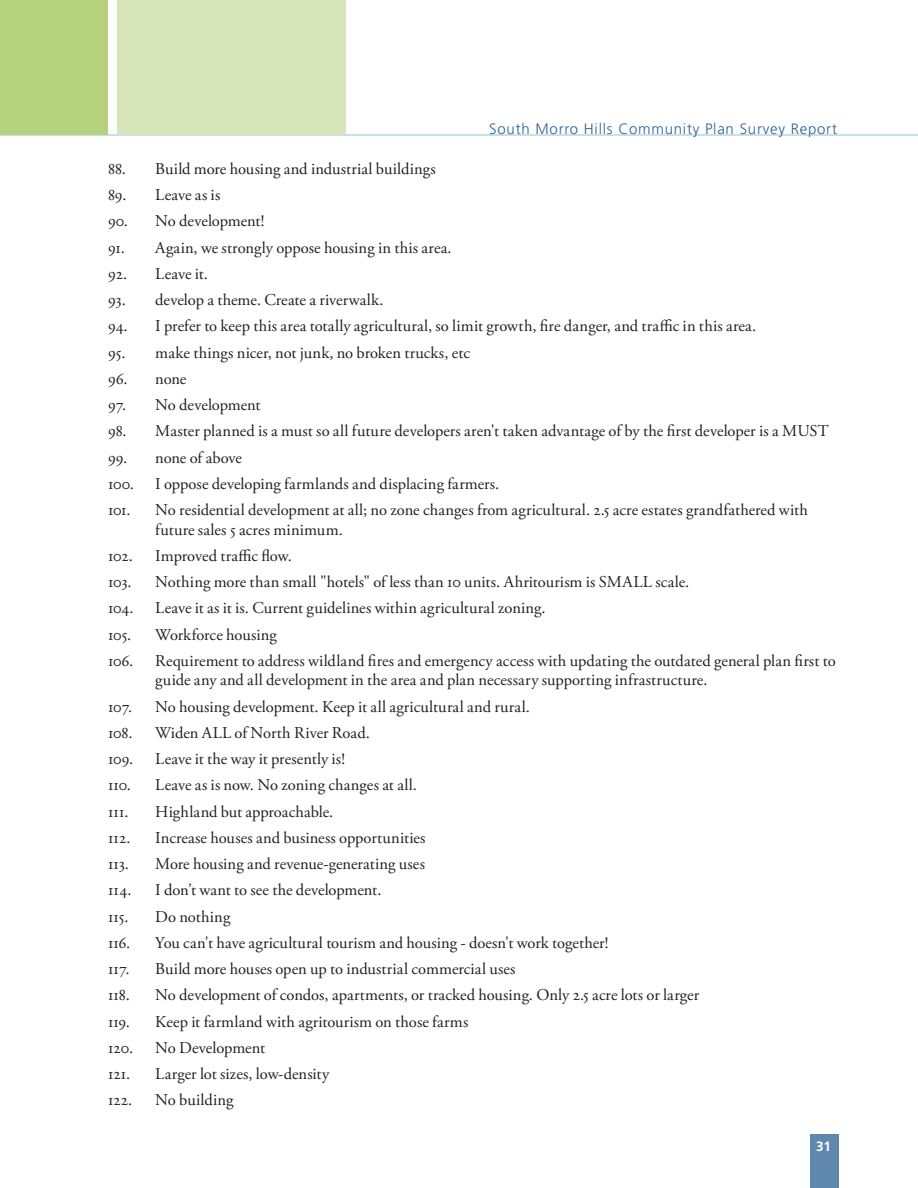
<style>
.page{position:relative;width:918px;height:1188px;background:#fff}
.page>*{position:absolute;margin:0;border:0;box-sizing:border-box;transform-origin:0 0}
.t1{font:16.5px/19.5px "Adobe Garamond Pro";letter-spacing:.005em;color:#231f20}
.t2{font:300 15px "Frutiger LT Std";letter-spacing:.05em;color:#2b6194}
.t3{font:700 13.5px "Frutiger LT Std";color:#fff}
</style>
<div class="page">
<div style="left:810px;top:1134px;width:28px;height:54px;background:#6088ae"></div>
<hr style="left:0;top:135px;width:918px;height:1px;background:#8ec5dc">
<div style="left:0;top:0;width:108px;height:135px;background:#b5d17c"></div>
<div style="left:117px;top:0;width:229px;height:135px;background:#d7e5ba"></div>
<p class="t2" style="left:489px;top:120px;width:349px">South Morro Hills Community Plan Survey Report</p>
<p class="t1" style="left:108px;top:160px;width:329px">88. Build more housing and industrial buildings</p>
<p class="t1" style="left:108px;top:186px;width:114px">89. Leave as is</p>
<p class="t1" style="left:108px;top:212px;width:158px">90. No development!</p>
<p class="t1" style="left:108px;top:238px;width:345px">91. Again, we strongly oppose housing in this area.</p>
<p class="t1" style="left:108px;top:265px;width:102px">92. Leave it.</p>
<p class="t1" style="left:108px;top:291px;width:277px">93. develop a theme. Create a riverwalk.</p>
<p class="t1" style="left:108px;top:317px;width:650px">94. I prefer to keep this area totally agricultural, so limit growth, fire danger, and traffic in this area.</p>
<p class="t1" style="left:108px;top:343px;width:364px">95. make things nicer, not junk, no broken trucks, etc</p>
<p class="t1" style="left:108px;top:370px;width:80px">96. none</p>
<p class="t1" style="left:108px;top:396px;width:154px">97. No development</p>
<p class="t1" style="left:108px;top:422px;width:722px">98. Master planned is a must so all future developers aren't taken advantage of by the first developer is a MUST</p>
<p class="t1" style="left:108px;top:448px;width:136px">99. none of above</p>
<p class="t1" style="left:108px;top:475px;width:27px">100.</p>
<p class="t1" style="left:155px;top:475px;width:346px">I oppose developing farmlands and displacing farmers.</p>
<p class="t1" style="left:108px;top:501px;width:24px">101.</p>
<p class="t1" style="left:155px;top:501px;width:654px">No residential development at all; no zone changes from agricultural. 2.5 acre estates grandfathered with future sales 5 acres minimum.</p>
<p class="t1" style="left:108px;top:547px;width:26px">102.</p>
<p class="t1" style="left:155px;top:547px;width:138px">Improved traffic flow.</p>
<p class="t1" style="left:108px;top:573px;width:25px">103.</p>
<p class="t1" style="left:155px;top:573px;width:536px">Nothing more than small "hotels" of less than 10 units. Ahritourism is SMALL scale.</p>
<p class="t1" style="left:108px;top:599px;width:27px">104.</p>
<p class="t1" style="left:155px;top:599px;width:392px">Leave it as it is. Current guidelines within agricultural zoning.</p>
<p class="t1" style="left:108px;top:625px;width:25px">105.</p>
<p class="t1" style="left:155px;top:625px;width:123px">Workforce housing</p>
<p class="t1" style="left:108px;top:652px;width:27px">106.</p>
<p class="t1" style="left:155px;top:652px;width:682px">Requirement to address wildland fires and emergency access with updating the outdated general plan first to guide any and all development in the area and plan necessary supporting infrastructure.</p>
<p class="t1" style="left:108px;top:697px;width:26px">107.</p>
<p class="t1" style="left:155px;top:697px;width:376px">No housing development. Keep it all agricultural and rural.</p>
<p class="t1" style="left:108px;top:724px;width:26px">108.</p>
<p class="t1" style="left:155px;top:724px;width:216px">Widen ALL of North River Road.</p>
<p class="t1" style="left:108px;top:750px;width:27px">109.</p>
<p class="t1" style="left:155px;top:750px;width:191px">Leave it the way it presently is!</p>
<p class="t1" style="left:108px;top:776px;width:24px">110.</p>
<p class="t1" style="left:155px;top:776px;width:263px">Leave as is now. No zoning changes at all.</p>
<p class="t1" style="left:108px;top:802px;width:22px">111.</p>
<p class="t1" style="left:155px;top:802px;width:180px">Highland but approachable.</p>
<p class="t1" style="left:108px;top:829px;width:24px">112.</p>
<p class="t1" style="left:155px;top:829px;width:272px">Increase houses and business opportunities</p>
<p class="t1" style="left:108px;top:855px;width:23px">113.</p>
<p class="t1" style="left:155px;top:855px;width:271px">More housing and revenue-generating uses</p>
<p class="t1" style="left:108px;top:881px;width:25px">114.</p>
<p class="t1" style="left:155px;top:881px;width:228px">I don’t want to see the development.</p>
<p class="t1" style="left:108px;top:907px;width:22px">115.</p>
<p class="t1" style="left:155px;top:907px;width:77px">Do nothing</p>
<p class="t1" style="left:108px;top:934px;width:24px">116.</p>
<p class="t1" style="left:155px;top:934px;width:455px">You can't have agricultural tourism and housing - doesn't work together!</p>
<p class="t1" style="left:108px;top:960px;width:23px">117.</p>
<p class="t1" style="left:155px;top:960px;width:362px">Build more houses open up to industrial commercial uses</p>
<p class="t1" style="left:108px;top:986px;width:23px">118.</p>
<p class="t1" style="left:155px;top:986px;width:546px">No development of condos, apartments, or tracked housing. Only 2.5 acre lots or larger</p>
<p class="t1" style="left:108px;top:1012px;width:24px">119.</p>
<p class="t1" style="left:155px;top:1012px;width:315px">Keep it farmland with agritourism on those farms</p>
<p class="t1" style="left:108px;top:1039px;width:27px">120.</p>
<p class="t1" style="left:155px;top:1039px;width:111px">No Development</p>
<p class="t1" style="left:108px;top:1065px;width:24px">121.</p>
<p class="t1" style="left:155px;top:1065px;width:176px">Larger lot sizes, low-density</p>
<p class="t1" style="left:108px;top:1091px;width:26px">122.</p>
<p class="t1" style="left:155px;top:1091px;width:80px">No building</p>
<p class="t3" style="left:816px;top:1138px;width:17px">31</p>
</div>
